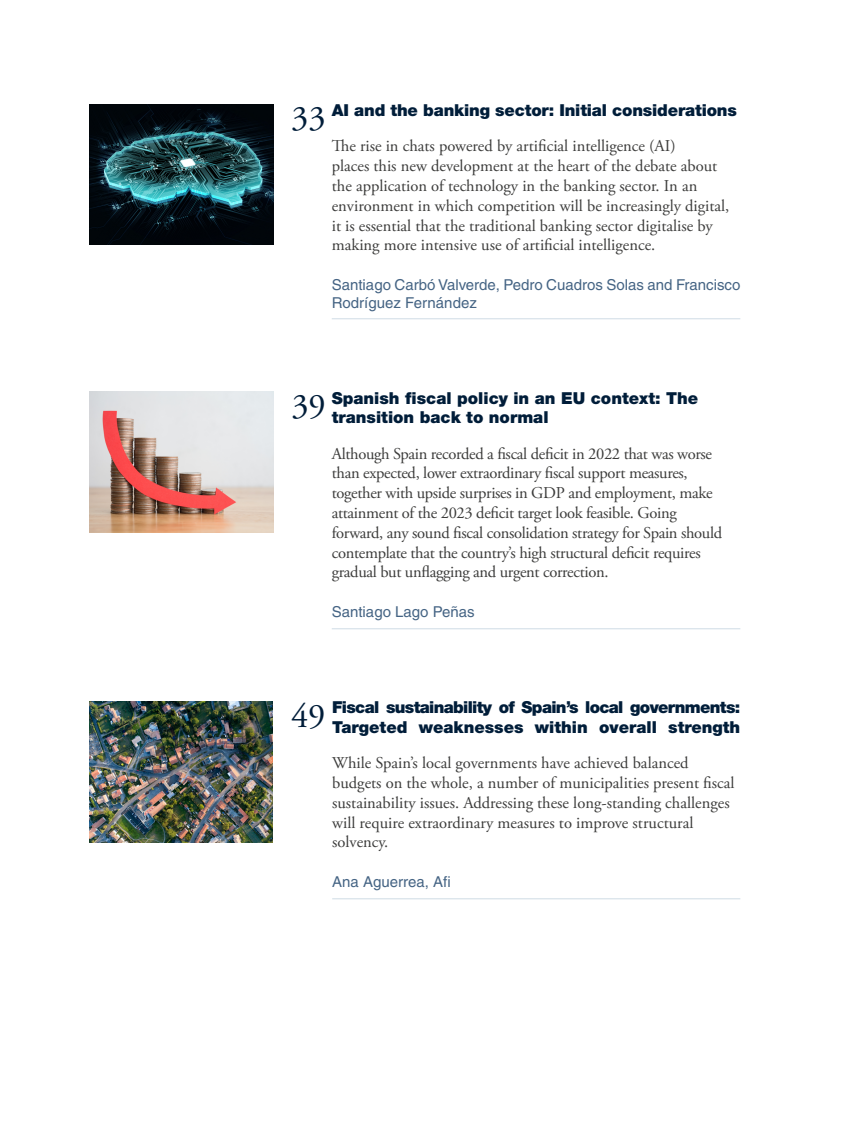
<style>
.page{position:relative;width:851px;height:1127px;background:#fff}
.page>*{position:absolute;margin:0;border:0;box-sizing:border-box;transform-origin:0 0}
.t1{font:34.5px "Adobe Garamond Pro";color:#001d39}
.t2{font:16.5px/19.8px "Adobe Garamond Pro";color:#3c3c3b}
.t3{font:16.5px/19.8px "Adobe Garamond Pro";letter-spacing:-.02em;color:#3c3c3b}
.t4{font:900 16.5px/19.8px "Helvetica Neue";color:#001d39}
.t5{font:900 16.5px/19.8px "Helvetica Neue";letter-spacing:-.04em;color:#001d39}
.t6{font:15px/18px "Helvetica";color:#456484}
</style>
<div class="page">
<img style="left:89px;top:702px;width:184px;height:140px">
<hr style="left:332px;top:898px;width:408px;height:1px;background:#dce5ec">
<img style="left:90px;top:392px;width:183px;height:140px">
<hr style="left:332px;top:628px;width:408px;height:1px;background:#dce5ec">
<img style="left:89px;top:105px;width:184px;height:140px">
<hr style="left:332px;top:318px;width:408px;height:1px;background:#dce5ec">
<p class="t4" style="left:332px;top:100px;width:406px">AI and the banking sector: Initial considerations</p>
<p class="t2" style="left:332px;top:137px;width:399px">The rise in chats powered by artificial intelligence (AI)<br>places this new development at the heart of the debate about the application of technology in the banking sector. In an environment in which competition will be increasingly digital, it is essential that the traditional banking sector digitalise by making more intensive use of artificial intelligence.</p>
<p class="t6" style="left:332px;top:275px;width:410px">Santiago Carbó Valverde, Pedro Cuadros Solas and Francisco<br>Rodríguez Fernández</p>
<h1 class="t1" style="left:291px;top:97px;width:36px">33</h1>
<p class="t4" style="left:332px;top:388px;width:368px">Spanish fiscal policy in an EU context: The transition back to normal</p>
<p class="t3" style="left:332px;top:444px;width:392px">Although Spain recorded a fiscal deficit in 2022 that was worse than expected, lower extraordinary fiscal support measures, together with upside surprises in GDP and employment, make attainment of the 2023 deficit target look feasible. Going forward, any sound fiscal consolidation strategy for Spain should contemplate that the country’s high structural deficit requires gradual but unflagging and urgent correction.</p>
<p class="t6" style="left:332px;top:602px;width:144px">Santiago Lago Peñas</p>
<h1 class="t1" style="left:291px;top:385px;width:36px">39</h1>
<h1 class="t1" style="left:291px;top:695px;width:36px">49</h1>
<p class="t5" style="left:332px;top:697px;width:409px">Fiscal sustainability of Spain’s local governments:<br>Targeted weaknesses within overall strength</p>
<p class="t2" style="left:332px;top:753px;width:404px">While Spain’s local governments have achieved balanced budgets on the whole, a number of municipalities present fiscal sustainability issues. Addressing these long-standing challenges will require extraordinary measures to improve structural solvency.</p>
<p class="t6" style="left:332px;top:872px;width:120px">Ana Aguerrea, Afi</p>
</div>
